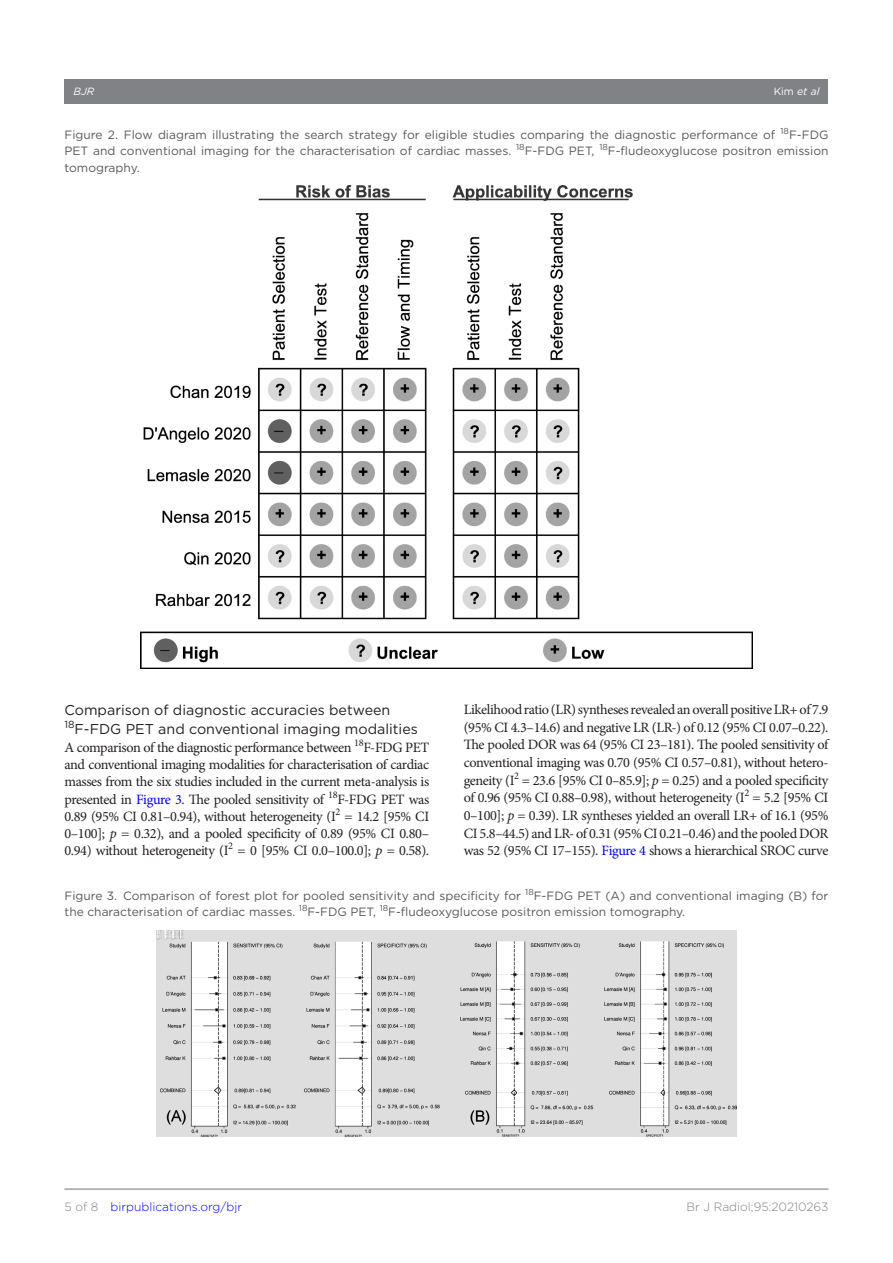
<style>
.page{position:relative;width:893px;height:1263px;background:#fff}
.page>*{position:absolute;margin:0;border:0;box-sizing:border-box;transform-origin:0 0}
.t1{font:14.25px/17.7px "Minion Pro";letter-spacing:-.025em;color:#231f20;text-align:justify}
.t2{font:14.25px/18.8px "Gotham";color:#231f20}
.t3{font:12px/16.5px "Gotham";color:#57585a;text-align:justify}
.t4{font:300 12px "Gotham";color:#00f}
.t5{font:300 12px "Gotham";color:#808285}
.t6{font:italic 10.5px "Gotham";color:#fff}
.s1{font-style:normal}
.s2{color:#00f}
.s3{font-style:italic}
.s4{color:#808285}
</style>
<div class="page">
<div style="left:64px;top:79px;width:764px;height:24px;background:#808285"></div>
<hr style="left:64px;top:1188px;width:764px;height:2px;background:#808285">
<img style="left:141px;top:186px;width:611px;height:483px">
<img style="left:156px;top:930px;width:580px;height:206px">
<p class="t6" style="left:74px;top:85px;width:22px">BJR</p>
<p class="t6" style="left:774px;top:86px;width:47px"><span class="s1">Kim</span> et al</p>
<p class="t3" style="left:64px;top:126px;width:765px">Figure 2. Flow diagram illustrating the search strategy for eligible studies comparing the diagnostic performance of <sup>18</sup>F-FDG PET and conventional imaging for the characterisation of cardiac masses. <sup>18</sup>F-FDG PET, <sup>18</sup>F-fludeoxyglucose positron emission tomography.</p>
<p class="t2" style="left:64px;top:700px;width:355px">Comparison of diagnostic accuracies between<br><sup>18</sup>F-FDG PET and conventional imaging modalities</p>
<p class="t1" style="left:64px;top:739px;width:366px;line-height:17.2px">A comparison of the diagnostic performance between <sup>18</sup>F-FDG PET and conventional imaging modalities for characterisation of cardiac masses from the six studies included in the current meta-analysis is presented in <span class="s2">Figure 3</span>. The pooled sensitivity of <sup>18</sup>F-FDG PET was 0.89 (95% CI 0.81–0.94), without heterogeneity (I<sup>2</sup> = 14.2 [95% CI 0–100]; <span class="s3">p</span> = 0.32), and a pooled specificity of 0.89 (95% CI 0.80– 0.94) without heterogeneity (I<sup>2</sup> = 0 [95% CI 0.0–100.0]; <span class="s3">p</span> = 0.58).</p>
<p class="t1" style="left:464px;top:701px;width:366px">Likelihood ratio (LR) syntheses revealed an overall positive LR+ of 7.9 (95% CI 4.3–14.6) and negative LR (LR-) of 0.12 (95% CI 0.07–0.22).<br>The pooled DOR was 64 (95% CI 23–181). The pooled sensitivity of conventional imaging was 0.70 (95% CI 0.57–0.81), without hetero&shy;geneity (I<sup>2</sup> = 23.6 [95% CI 0–85.9]; <span class="s3">p</span> = 0.25) and a pooled specificity of 0.96 (95% CI 0.88–0.98), without heterogeneity (I<sup>2</sup> = 5.2 [95% CI 0–100]; <span class="s3">p</span> = 0.39). LR syntheses yielded an overall LR+ of 16.1 (95% CI 5.8–44.5) and LR- of 0.31 (95% CI 0.21–0.46) and the pooled DOR was 52 (95% CI 17–155). <span class="s2">Figure 4</span> shows a hierarchical SROC curve</p>
<p class="t3" style="left:64px;top:887px;width:765px">Figure 3. Comparison of forest plot for pooled sensitivity and specificity for <sup>18</sup>F-FDG PET (A) and conventional imaging (B) for the characterisation of cardiac masses. <sup>18</sup>F-FDG PET, <sup>18</sup>F-fludeoxyglucose positron emission tomography.</p>
<p class="t4" style="left:64px;top:1199px;width:179px"><span class="s4">5 of 8</span> birpublications.org/bjr</p>
<p class="t5" style="left:686px;top:1199px;width:144px">Br J Radiol;95:20210263</p>
</div>
